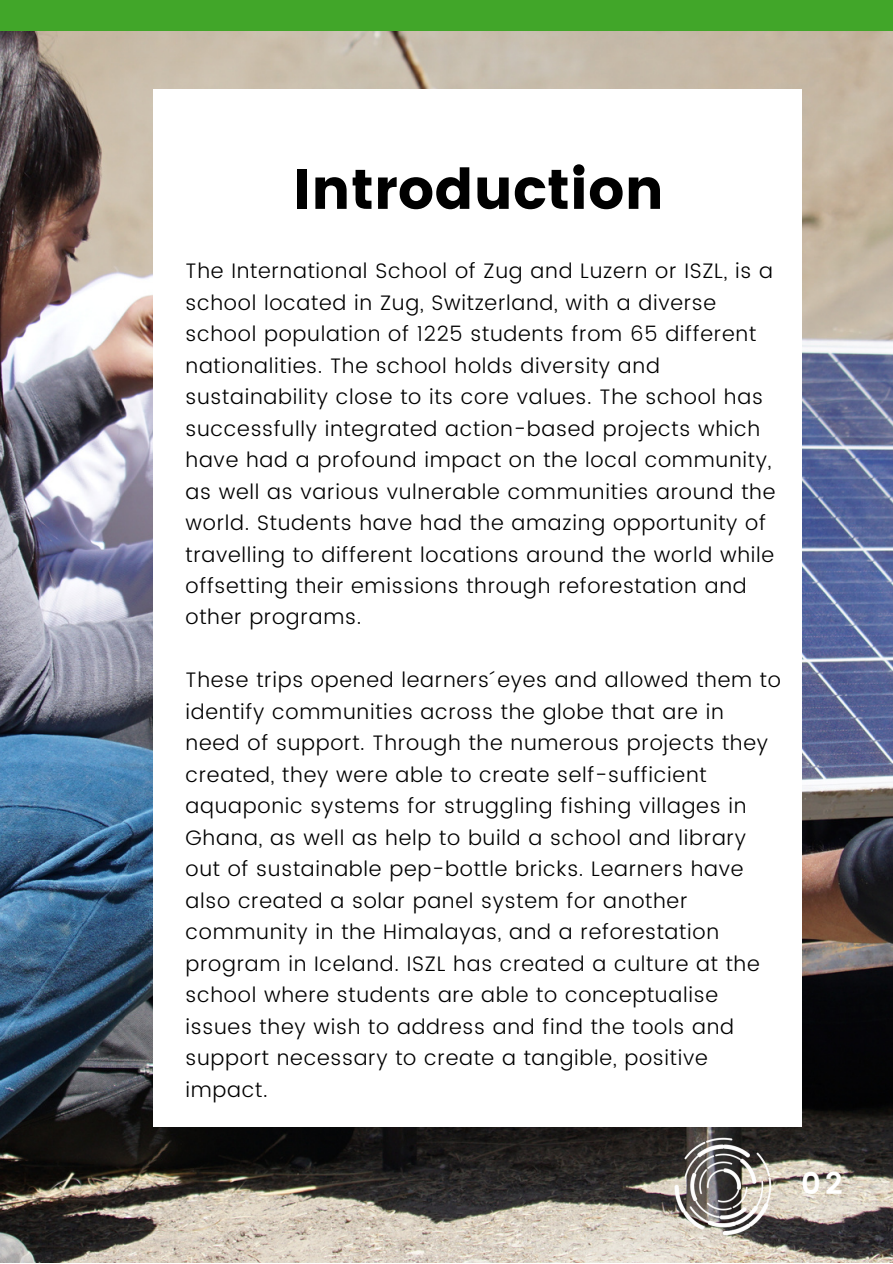
<style>
.page{position:relative;width:893px;height:1264px;background:#fff}
.page>*{position:absolute;margin:0;border:0;box-sizing:border-box;transform-origin:0 0}
.t1{font:56.1px "Poppins";color:#000}
.t2{font:600 30.6px "Poppins";color:#fff}
.t3{font:300 21px/31.5px "Poppins";letter-spacing:.035em;color:#000}
</style>
<div class="page">
<img style="left:0;top:31px;width:892px;height:1231px">
<div style="left:154px;top:89px;width:648px;height:1037px;background:#fff"></div>
<div style="left:0;top:0;width:892px;height:31px;background:#41a629"></div>
<img style="left:665px;top:1128px;width:115px;height:116px">
<h1 class="t1" style="left:293px;top:157px;width:372px">Introduction</h1>
<p class="t3" style="left:185px;top:255px;width:591px">The International School of Zug and Luzern or ISZL, is a school located in Zug, Switzerland, with a diverse school population of 1225 students from 65 different nationalities. The school holds diversity and sustainability close to its core values. The school has successfully integrated action-based projects which have had a profound impact on the local community, as well as various vulnerable communities around the world. Students have had the amazing opportunity of travelling to different locations around the world while offsetting their emissions through reforestation and other programs.</p>
<p class="t3" style="left:185px;top:664px;width:597px">These trips opened learners´eyes and allowed them to identify communities across the globe that are in need of support. Through the numerous projects they created, they were able to create self-sufficient aquaponic systems for struggling fishing villages in Ghana, as well as help to build a school and library out of sustainable pep-bottle bricks. Learners have also created a solar panel system for another community in the Himalayas, and a reforestation program in Iceland. ISZL has created a culture at the school where students are able to conceptualise issues they wish to address and find the tools and support necessary to create a tangible, positive impact.</p>
<h2 class="t2" style="left:801px;top:1165px;width:43px">02</h2>
</div>
